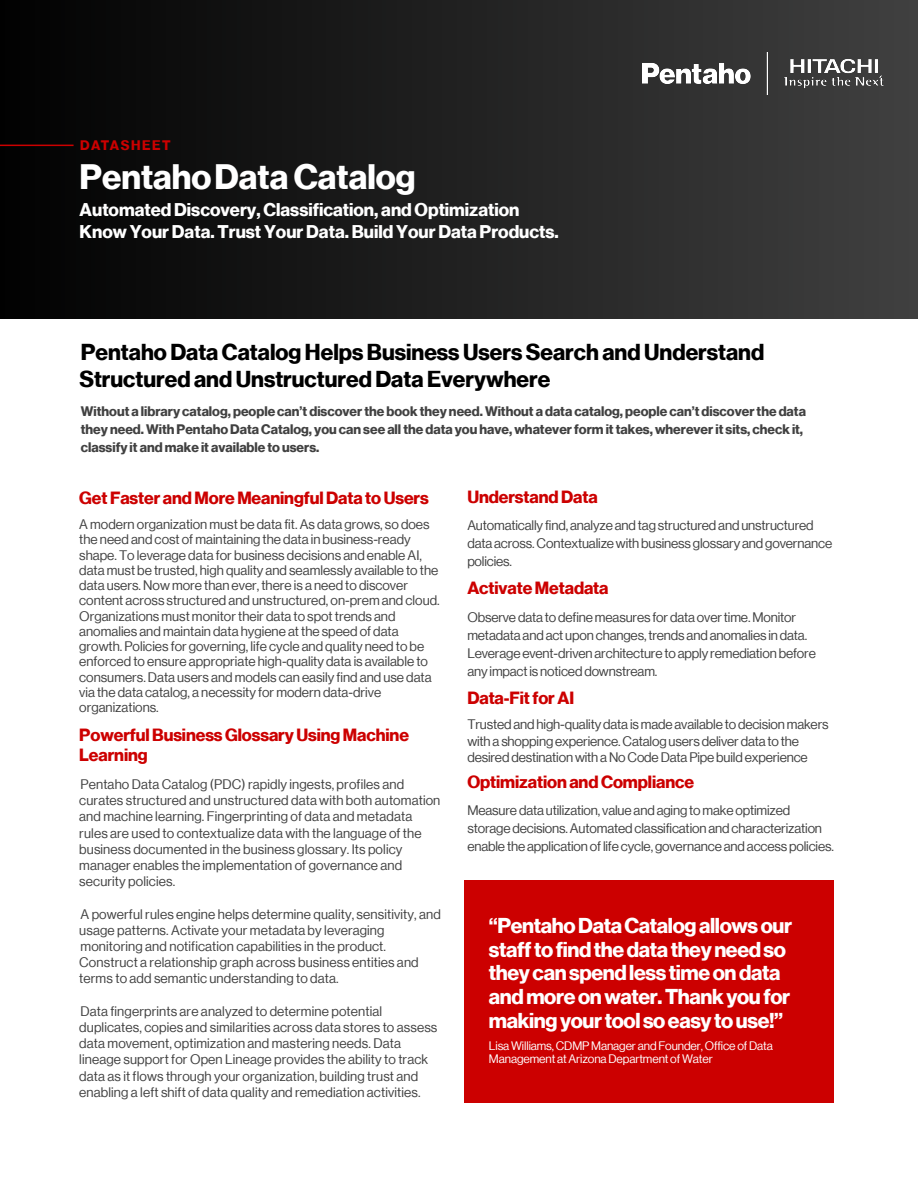
<style>
.page{position:relative;width:918px;height:1188px;background:#fff}
.page>*{position:absolute;margin:0;border:0;box-sizing:border-box;transform-origin:0 0}
.t1{font:34.5px "N Haas Grotesk DS Pro 75 Bd";color:#fff}
.t2{font:22.5px/27px "N Haas Grotesk DS Pro 75 Bd";color:#000}
.t3{font:21px/23.7px "N Haas Grotesk DS Pro 75 Bd";letter-spacing:-.015em;color:#fff}
.t4{font:18px/22.2px "N Haas Grotesk DS Pro 75 Bd";color:#fff}
.t5{font:17.25px/19.5px "N Haas Grotesk DS Pro 75 Bd";letter-spacing:-.005em;color:#c00}
.t6{font:13.5px/16.2px "N Haas Grotesk DS Pro 55 Rg";color:#414141}
.t7{font:13.5px/18px "N Haas Grotesk DS Pro 75 Bd";color:#414141}
.t8{font:13.5px "N Haas Grotesk DS Pro 75 Bd";letter-spacing:.115em;color:#c00}
.t9{font:12px/13.5px "N Haas Grotesk DS Pro 55 Rg";letter-spacing:-.01em;color:#fff}
</style>
<div class="page">
<div style="left:0;top:1px;width:918px;height:317px;background:linear-gradient(to right,#010101,#404040)"></div>
<hr style="left:0;top:145px;width:74px;height:1px;background:#c00">
<img style="left:643px;top:53px;width:241px;height:41px">
<div style="left:465px;top:880px;width:369px;height:223px;background:#c00"></div>
<p class="t8" style="left:80px;top:137px;width:92px">DATASHEET</p>
<h1 class="t1" style="left:80px;top:157px;width:337px">Pentaho Data Catalog</h1>
<h3 class="t4" style="left:80px;top:199px;width:481px">Automated Discovery, Classification, and Optimization<br>Know Your Data. Trust Your Data. Build Your Data Products.</h3>
<h2 class="t2" style="left:79px;top:339px;width:686px">Pentaho Data Catalog Helps Business Users Search and Understand<br>Structured and Unstructured Data Everywhere</h2>
<p class="t7" style="left:81px;top:403px;width:727px">Without a library catalog, people can’t discover the book they need. Without a data catalog, people can’t discover the data they need. With Pentaho Data Catalog, you can see all the data you have, whatever form it takes, wherever it sits, check it, classify it and make it available to users.</p>
<p class="t5" style="left:79px;top:489px;width:351px">Get Faster and More Meaningful Data to Users</p>
<p class="t6" style="left:79px;top:517px;width:362px;line-height:15.3px">A modern organization must be data fit. As data grows, so does the need and cost of maintaining the data in business-ready shape. To leverage data for business decisions and enable AI, data must be trusted, high quality and seamlessly available to the data users. Now more than ever, there is a need to discover content across structured and unstructured, on-prem and cloud.<br>Organizations must monitor their data to spot trends and anomalies and maintain data hygiene at the speed of data growth. Policies for governing, life cycle and quality need to be enforced to ensure appropriate high-quality data is available to consumers. Data users and models can easily find and use data via the data catalog, a necessity for modern data-drive organizations.</p>
<p class="t5" style="left:79px;top:726px;width:331px">Powerful Business Glossary Using Machine<br>Learning</p>
<p class="t6" style="left:79px;top:776px;width:363px">Pentaho Data Catalog (PDC) rapidly ingests, profiles and curates structured and unstructured data with both automation and machine learning. Fingerprinting of data and metadata rules are used to contextualize data with the language of the business documented in the business glossary. Its policy manager enables the implementation of governance and security policies.</p>
<p class="t6" style="left:79px;top:906px;width:363px">A powerful rules engine helps determine quality, sensitivity, and usage patterns. Activate your metadata by leveraging monitoring and notification capabilities in the product.<br>Construct a relationship graph across business entities and terms to add semantic understanding to data.</p>
<p class="t6" style="left:79px;top:1003px;width:360px">Data fingerprints are analyzed to determine potential duplicates, copies and similarities across data stores to assess data movement, optimization and mastering needs. Data lineage support for Open Lineage provides the ability to track data as it flows through your organization, building trust and enabling a left shift of data quality and remediation activities.</p>
<p class="t5" style="left:467px;top:488px;width:132px">Understand Data</p>
<p class="t6" style="left:467px;top:517px;width:366px;line-height:18px">Automatically find, analyze and tag structured and unstructured data across. Contextualize with business glossary and governance policies.</p>
<p class="t5" style="left:467px;top:579px;width:143px">Activate Metadata</p>
<p class="t6" style="left:467px;top:608px;width:350px;line-height:18px">Observe data to define measures for data over time. Monitor metadata and act upon changes, trends and anomalies in data.<br>Leverage event-driven architecture to apply remediation before any impact is noticed downstream.</p>
<p class="t5" style="left:467px;top:688px;width:108px">Data-Fit for AI</p>
<p class="t6" style="left:467px;top:717px;width:363px">Trusted and high-quality data is made available to decision makers with a shopping experience. Catalog users deliver data to the desired destination with aNo Code Data Pipe build experience</p>
<p class="t5" style="left:467px;top:773px;width:228px">Optimization and Compliance</p>
<p class="t6" style="left:467px;top:802px;width:368px;line-height:18px">Measure data utilization, value and aging to make optimized storage decisions. Automated classification and characterization enable the application of life cycle, governance and access policies.</p>
<h3 class="t3" style="left:489px;top:914px;width:305px">“Pentaho Data Catalog allows our staff to find the data they need so they can spend less time on data and more on water. Thank you for making your tool so easy to use!”</h3>
<p class="t9" style="left:489px;top:1039px;width:285px">Lisa Williams, CDMP Manager and Founder, Office of Data<br>Management at Arizona Department of Water</p>
</div>
